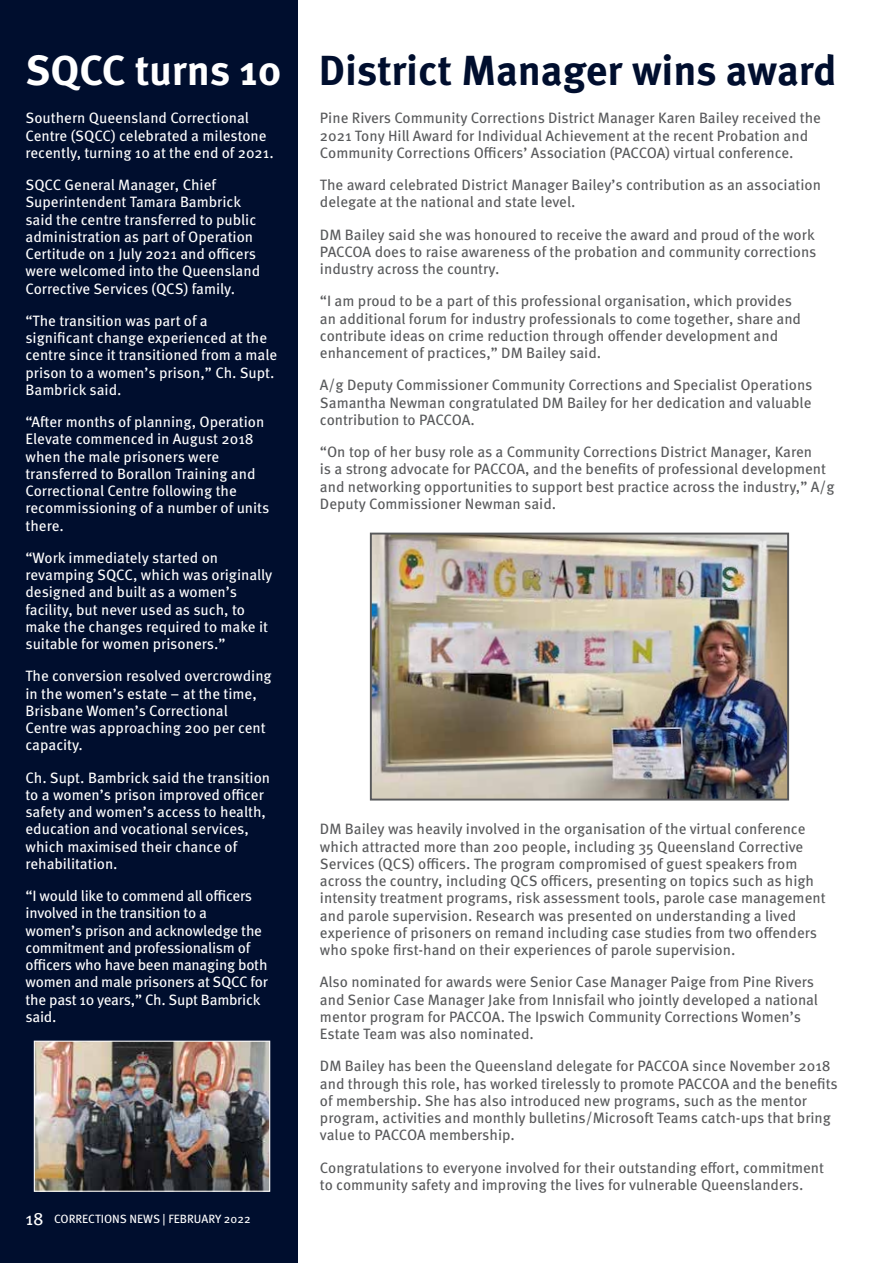
<style>
.page{position:relative;width:893px;height:1263px;background:#fff}
.page>*{position:absolute;margin:0;border:0;box-sizing:border-box;transform-origin:0 0}
.t1{font:700 42px "Meta OT";letter-spacing:-.005em;color:#000e2e}
.t2{font:15px/17.2px "Meta OT";color:#58595b}
.t3{font:15px/17.2px "Meta OT";color:#fff}
.t4{font:12px "Meta OT";color:#fff}
.s1{color:#fff}
.s2{font-size:18px}
</style>
<div class="page">
<div style="left:0;top:0;width:298px;height:1263px;background:#000e2e"></div>
<img style="left:36px;top:1043px;width:232px;height:147px">
<div style="left:34px;top:1041px;width:236px;height:151px;border:1px solid #fff"></div>
<img style="left:373px;top:536px;width:413px;height:261px">
<div style="left:370px;top:533px;width:419px;height:267px;border:2px solid #58595b"></div>
<h1 class="t1" style="left:26px;top:44px;width:813px"><span class="s1">SQCC turns 10</span> District Manager wins award</h1>
<p class="t2" style="left:320px;top:110px;width:502px">Pine Rivers Community Corrections District Manager Karen Bailey received the<br>2021 Tony Hill Award for Individual Achievement at the recent Probation and<br>Community Corrections Officers’ Association (PACCOA) virtual conference.</p>
<p class="t2" style="left:320px;top:176px;width:503px">The award celebrated District Manager Bailey’s contribution as an association delegate at the national and state level.</p>
<p class="t2" style="left:320px;top:226px;width:498px;text-align:justify">DM Bailey said she was honoured to receive the award and proud of the work PACCOA does to raise awareness of the probation and community corrections industry across the country.</p>
<p class="t2" style="left:320px;top:293px;width:483px">“I am proud to be a part of this professional organisation, which provides an additional forum for industry professionals to come together, share and contribute ideas on crime reduction through offender development and enhancement of practices,” DM Bailey said.</p>
<p class="t2" style="left:320px;top:377px;width:494px;text-align:justify">A/g Deputy Commissioner Community Corrections and Specialist Operations Samantha Newman congratulated DM Bailey for her dedication and valuable contribution to PACCOA.</p>
<p class="t2" style="left:320px;top:443px;width:516px">“On top of her busy role as a Community Corrections District Manager, Karen<br>is a strong advocate for PACCOA, and the benefits of professional development and networking opportunities to support best practice across the industry,” A/g Deputy Commissioner Newman said.</p>
<p class="t3" style="left:26px;top:110px;width:250px">Southern Queensland Correctional<br>Centre (SQCC) celebrated a milestone recently, turning 10 at the end of 2021.</p>
<p class="t3" style="left:26px;top:176px;width:236px">SQCC General Manager, Chief Superintendent Tamara Bambrick said the centre transferred to public administration as part of Operation Certitude on 1 July 2021 and officers were welcomed into the Queensland Corrective Services (QCS) family.</p>
<p class="t3" style="left:26px;top:312px;width:253px">“The transition was part of a significant change experienced at the centre since it transitioned from a male prison to a women’s prison,” Ch. Supt.<br>Bambrick said.</p>
<p class="t3" style="left:26px;top:413px;width:245px">“After months of planning, Operation<br>Elevate commenced in August 2018 when the male prisoners were transferred to Borallon Training and<br>Correctional Centre following the recommissioning of a number of units there.</p>
<p class="t3" style="left:26px;top:549px;width:248px">“Work immediately started on revamping SQCC, which was originally designed and built as a women’s facility, but never used as such, to make the changes required to make it suitable for women prisoners.”</p>
<p class="t3" style="left:26px;top:668px;width:248px">The conversion resolved overcrowding in the women’s estate – at the time,<br>Brisbane Women’s Correctional<br>Centre was approaching 200 per cent capacity.</p>
<p class="t3" style="left:26px;top:769px;width:246px">Ch. Supt. Bambrick said the transition to a women’s prison improved officer safety and women’s access to health, education and vocational services, which maximised their chance of rehabilitation.</p>
<p class="t3" style="left:26px;top:887px;width:244px">“I would like to commend all officers involved in the transition to a<br>women’s prison and acknowledge the commitment and professionalism of officers who have been managing both women and male prisoners at SQCC for the past 10 years,” Ch. Supt Bambrick said.</p>
<p class="t2" style="left:320px;top:821px;width:507px">DM Bailey was heavily involved in the organisation of the virtual conference which attracted more than 200 people, including 35 Queensland Corrective Services (QCS) officers. The program compromised of guest speakers from across the country, including QCS officers, presenting on topics such as high intensity treatment programs, risk assessment tools, parole case management and parole supervision. Research was presented on understanding a lived experience of prisoners on remand including case studies from two offenders who spoke first-hand on their experiences of parole supervision.</p>
<p class="t2" style="left:320px;top:974px;width:500px">Also nominated for awards were Senior Case Manager Paige from Pine Rivers and Senior Case Manager Jake from Innisfail who jointly developed a national mentor program for PACCOA. The Ipswich Community Corrections Women’s Estate Team was also nominated.</p>
<p class="t2" style="left:320px;top:1058px;width:519px">DM Bailey has been the Queensland delegate for PACCOA since November 2018 and through this role, has worked tirelessly to promote PACCOA and the benefits of membership. She has also introduced new programs, such as the mentor program, activities and monthly bulletins/Microsoft Teams catch-ups that bring value to PACCOA membership.</p>
<p class="t2" style="left:320px;top:1159px;width:506px">Congratulations to everyone involved for their outstanding effort, commitment to community safety and improving the lives for vulnerable Queenslanders.</p>
<p class="t4" style="left:26px;top:1212px;width:227px"><span class="s2">18</span> CORRECTIONS NEWS | FEBRUARY 2022</p>
</div>
